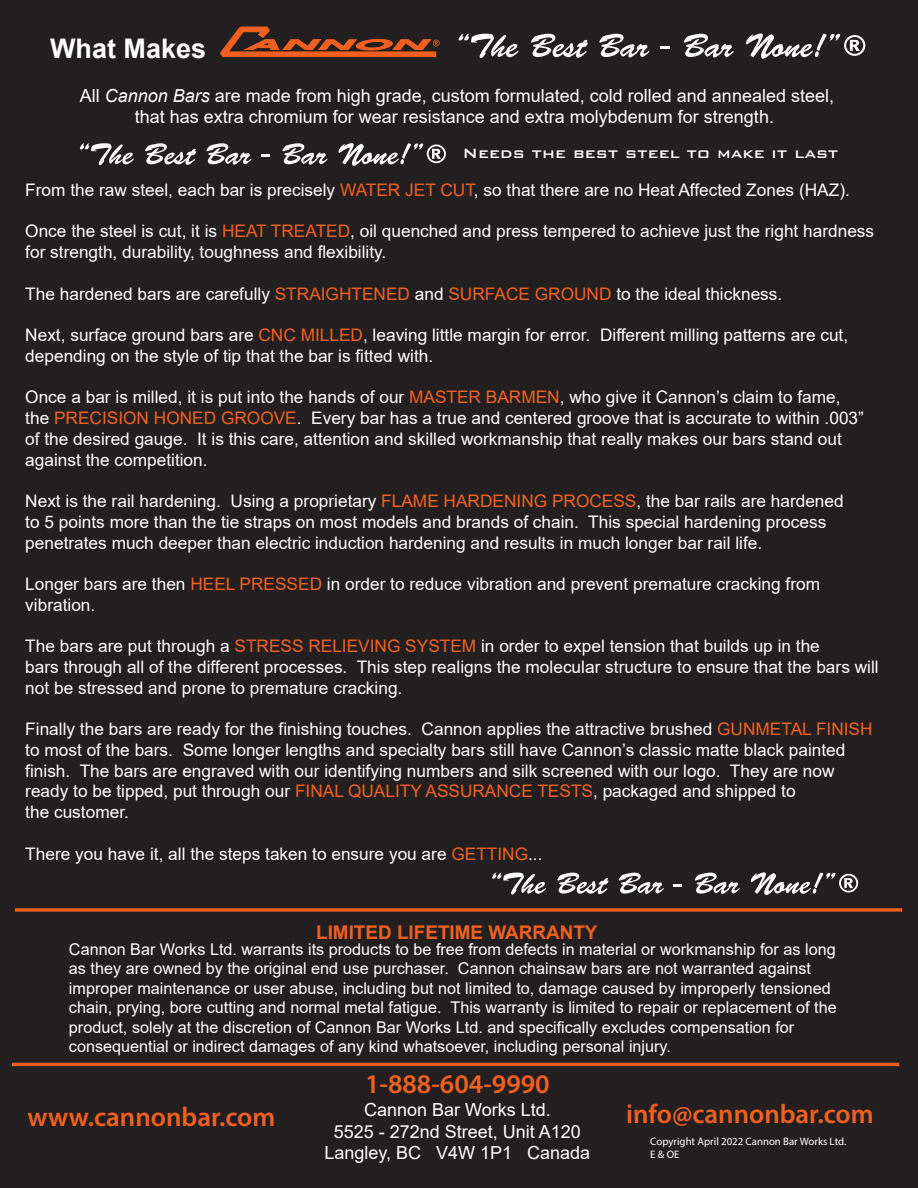
<style>
.page{position:relative;width:918px;height:1188px;background:#231f20}
.page>*{position:absolute;margin:0;border:0;box-sizing:border-box;transform-origin:0 0}
.t1{font:600 27px "Myriad Pro";color:#f26021}
.t2{font:700 27px "Arial";color:#fff}
.t3{font:700 18.9px "Arial";color:#f26021}
.t4{font:18px/21.6px "Arial";color:#fff;text-align:center}
.t5{font:500 18px "Bank Gothic BT";color:#fff}
.t6{font:17.25px/20.7px "Arial";color:#fff}
.t7{font:16.2px/19.5px "Arial";color:#fff}
.t8{font:10.8px/12.9px "Myriad Pro";color:#fff}
.s1{font-style:italic}
.s2{color:#f26021}
</style>
<div class="page">
<svg style="left:220px;top:27px;width:220px;height:30px"></svg>
<svg style="left:459px;top:34px;width:59px;height:24px"></svg>
<svg style="left:531px;top:34px;width:57px;height:24px"></svg>
<svg style="left:599px;top:34px;width:50px;height:23px"></svg>
<svg style="left:660px;top:46px;width:10px;height:3px"></svg>
<svg style="left:684px;top:34px;width:50px;height:23px"></svg>
<svg style="left:746px;top:34px;width:119px;height:25px"></svg>
<svg style="left:80px;top:143px;width:54px;height:22px"></svg>
<svg style="left:145px;top:143px;width:51px;height:22px"></svg>
<svg style="left:207px;top:143px;width:44px;height:22px"></svg>
<svg style="left:261px;top:154px;width:9px;height:3px"></svg>
<svg style="left:282px;top:143px;width:45px;height:22px"></svg>
<svg style="left:339px;top:143px;width:107px;height:23px"></svg>
<svg style="left:15px;top:908px;width:887px;height:4px;background:#d25520"></svg>
<hr style="left:12px;top:1063px;width:887px;height:3px;background:#f26021">
<svg style="left:492px;top:872px;width:54px;height:23px"></svg>
<svg style="left:557px;top:873px;width:52px;height:21px"></svg>
<svg style="left:619px;top:873px;width:45px;height:21px"></svg>
<svg style="left:673px;top:884px;width:9px;height:2px"></svg>
<svg style="left:695px;top:873px;width:45px;height:21px"></svg>
<svg style="left:751px;top:872px;width:107px;height:23px"></svg>
<h1 class="t2" style="left:50px;top:29px;width:158px">What Makes</h1>
<p class="t4" style="left:80px;top:84px;width:756px">All <span class="s1">Cannon Bars</span> are made from high grade, custom formulated, cold rolled and annealed steel, that has extra chromium for wear resistance and extra molybdenum for strength.</p>
<p class="t5" style="left:463px;top:143px;width:377px">Needs the best steel to make it last</p>
<p class="t6" style="left:25px;top:179px;width:826px">From the raw steel, each bar is precisely <span class="s2">WATER JET CUT</span>, so that there are no Heat Affected Zones (HAZ).</p>
<p class="t6" style="left:25px;top:221px;width:850px">Once the steel is cut, it is <span class="s2">HEAT TREATED</span>, oil quenched and press tempered to achieve just the right hardness for strength, durability, toughness and flexibility.</p>
<p class="t6" style="left:25px;top:283px;width:759px">The hardened bars are carefully <span class="s2">STRAIGHTENED</span> and <span class="s2">SURFACE GROUND</span> to the ideal thickness.</p>
<p class="t6" style="left:25px;top:325px;width:824px">Next, surface ground bars are <span class="s2">CNC MILLED</span>, leaving little margin for error. Different milling patterns are cut, depending on the style of tip that the bar is fitted with.</p>
<p class="t6" style="left:25px;top:387px;width:840px">Once a bar is milled, it is put into the hands of our <span class="s2">MASTER BARMEN</span>, who give it Cannon’s claim to fame, the <span class="s2">PRECISION HONED GROOVE</span>. Every bar has a true and centered groove that is accurate to within .003” of the desired gauge. It is this care, attention and skilled workmanship that really makes our bars stand out against the competition.</p>
<p class="t6" style="left:25px;top:491px;width:820px">Next is the rail hardening. Using a proprietary <span class="s2">FLAME HARDENING PROCESS</span>, the bar rails are hardened to 5 points more than the tie straps on most models and brands of chain. This special hardening process penetrates much deeper than electric induction hardening and results in much longer bar rail life.</p>
<p class="t6" style="left:25px;top:573px;width:796px">Longer bars are then <span class="s2">HEEL PRESSED</span> in order to reduce vibration and prevent premature cracking from vibration.</p>
<p class="t6" style="left:25px;top:636px;width:855px">The bars are put through a <span class="s2">STRESS RELIEVING SYSTEM</span> in order to expel tension that builds up in the<br>bars through all of the different processes. This step realigns the molecular structure to ensure that the bars will not be stressed and prone to premature cracking.</p>
<p class="t6" style="left:25px;top:719px;width:849px">Finally the bars are ready for the finishing touches. Cannon applies the attractive brushed <span class="s2">GUNMETAL FINISH </span>to most of the bars. Some longer lengths and specialty bars still have Cannon’s classic matte black painted finish. The bars are engraved with our identifying numbers and silk screened with our logo. They are now ready to be tipped, put through our <span class="s2">FINAL QUALITY ASSURANCE TESTS</span>, packaged and shipped to<br>the customer.</p>
<p class="t6" style="left:25px;top:843px;width:519px">There you have it, all the steps taken to ensure you are <span class="s2">GETTING</span>...</p>
<p class="t3" style="left:316px;top:919px;width:283px">LIMITED LIFETIME WARRANTY</p>
<p class="t7" style="left:69px;top:939px;width:769px">Cannon Bar Works Ltd. warrants its products to be free from defects in material or workmanship for as long as they are owned by the original end use purchaser. Cannon chainsaw bars are not warranted against improper maintenance or user abuse, including but not limited to, damage caused by improperly tensioned chain, prying, bore cutting and normal metal fatigue. This warranty is limited to repair or replacement of the product, solely at the discretion of Cannon Bar Works Ltd. and specifically excludes compensation for consequential or indirect damages of any kind whatsoever, including personal injury.</p>
<h1 class="t1" style="left:27px;top:1100px;width:250px">www.cannonbar.com</h1>
<h1 class="t1" style="left:365px;top:1067px;width:186px">1-888-604-9990</h1>
<p class="t4" style="left:325px;top:1099px;width:267px">Cannon Bar Works Ltd.<br>5525 - 272nd Street, Unit A120<br>Langley, BC V4W 1P1 Canada</p>
<h1 class="t1" style="left:626px;top:1097px;width:249px">info@cannonbar.com</h1>
<p class="t8" style="left:650px;top:1135px;width:198px">Copyright April 2022 Cannon Bar Works Ltd.<br>E &amp; OE</p>
</div>
